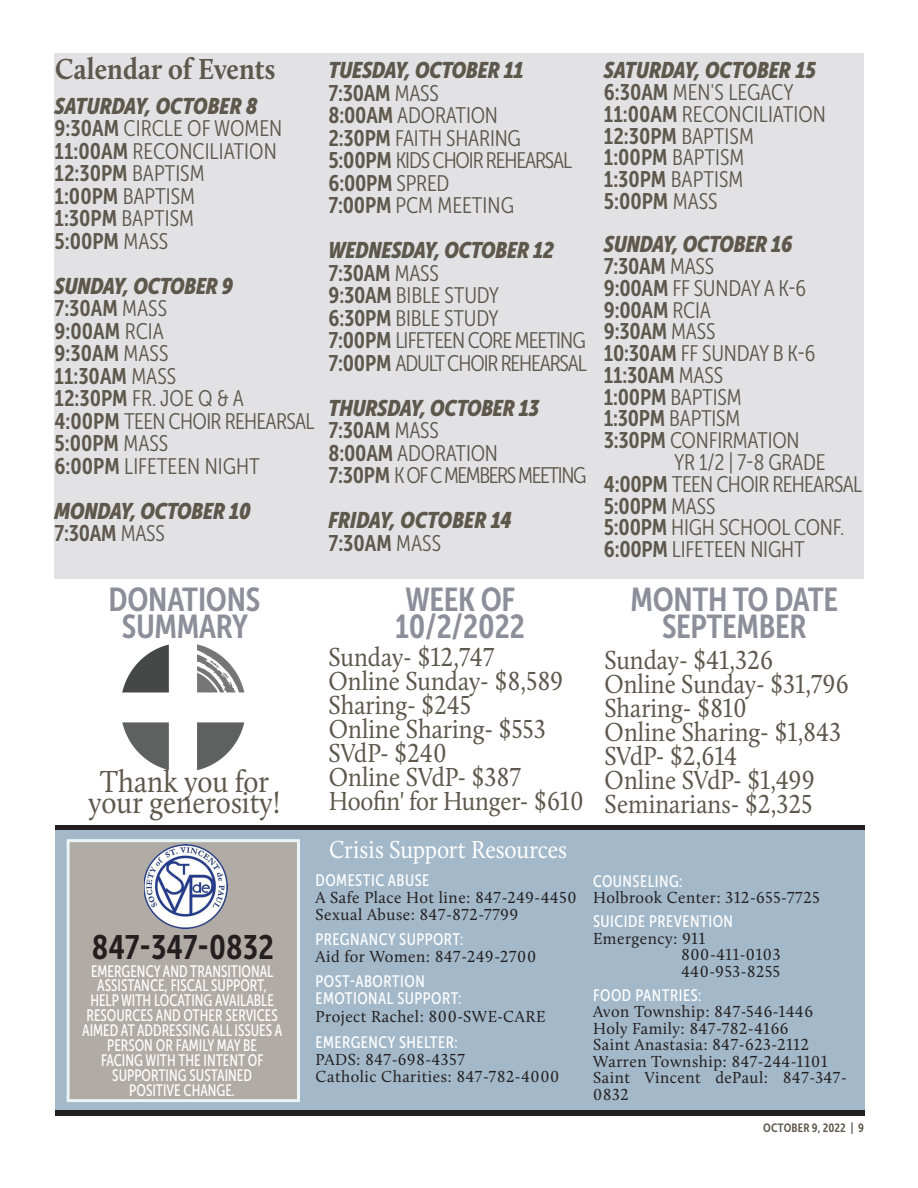
<style>
.page{position:relative;width:918px;height:1188px;background:#fff}
.page>*{position:absolute;margin:0;border:0;box-sizing:border-box;transform-origin:0 0}
.t1{font:33.75px "Museo Sans Cond 700";color:#231f20}
.t2{font:33px/27px "Museo Sans Cond 700";letter-spacing:-.01em;color:#8c8f9a;text-align:center}
.t3{font:31.5px "Calluna";color:#5e574b;scale:.9 1}
.t4{font:700 30px "Calluna";color:#5e574b;scale:.9 1}
.t5{font:27px/24px "Calluna";color:#5e574b;scale:.9 1}
.t6{font:25.5px "Calluna";letter-spacing:-.01em;color:#fff;scale:.9 1}
.t7{font:22.5px/21.8px "Museo Sans Cond 300";letter-spacing:-.01em;color:#5e574b}
.t8{font:22.5px/22.5px "Museo Sans Cond 700";color:#5e574b}
.t9{font:italic 22.5px "Museo Sans Cond 900";letter-spacing:-.01em;color:#5e574b}
.t10{font:22.5px/22.5px "Museo Sans Cond 300";letter-spacing:-.04em;color:#5e574b}
.t11{font:22.5px/22.5px "Museo Sans Cond 300";letter-spacing:-.03em;color:#5e574b}
.t12{font:22.5px/22.5px "Museo Sans Cond 300";letter-spacing:-.06em;color:#5e574b}
.t13{font:16.5px/16.5px "Calluna";letter-spacing:.045em;color:#231f20}
.t14{font:16.5px/15px "Museo Sans Cond 500";color:#fff;text-align:center;scale:.9 1}
.t15{font:16.5px/17.2px "Museo Sans Cond 500";letter-spacing:.03em;color:#fff}
.t16{font:12px "Museo Sans Cond 700";letter-spacing:.015em;color:#5e574b}
.s1{font-family:"Museo Sans Cond 700"}
.s2{font-family:"Museo Sans Cond 300"}
</style>
<div class="page">
<div style="left:55px;top:825px;width:810px;height:6px;background:#231f20"></div>
<div style="left:55px;top:831px;width:810px;height:279px;background:#a3b8c8"></div>
<div style="left:67px;top:839px;width:233px;height:263px;background:#b1aba5"></div>
<img style="left:144px;top:844px;width:83px;height:85px">
<div style="left:55px;top:1110px;width:810px;height:6px;background:#231f20"></div>
<div style="left:55px;top:54px;width:809px;height:525px;background:#e2e2e5"></div>
<img style="left:123px;top:645px;width:122px;height:126px">
<h3 class="t4" style="left:55px;top:51px;width:246px">Calendar of Events</h3>
<h3 class="t9" style="left:55px;top:93px;width:204px">SATURDAY, OCTOBER 8</h3>
<h3 class="t7" style="left:55px;top:117px;width:229px;line-height:22.5px"><span class="s1">9:30AM</span> CIRCLE OF WOMEN<br><span class="s1">11:00AM</span> RECONCILIATION</h3>
<h3 class="t8" style="left:55px;top:162px;width:151px">12:30PM <span class="s2">BAPTISM</span></h3>
<h3 class="t7" style="left:55px;top:185px;width:142px;line-height:22.5px"><span class="s1">1:00PM</span> BAPTISM<br><span class="s1">1:30PM</span> BAPTISM</h3>
<h3 class="t8" style="left:55px;top:230px;width:115px">5:00PM <span class="s2">MASS</span></h3>
<h3 class="t9" style="left:55px;top:273px;width:180px">SUNDAY, OCTOBER 9</h3>
<h3 class="t8" style="left:55px;top:297px;width:123px">7:30AM <span class="s2">MASS<br></span>9:00AM <span class="s2">RCIA<br></span>9:30AM <span class="s2">MASS<br></span>11:30AM <span class="s2">MASS</span></h3>
<h3 class="t11" style="left:55px;top:387px;width:261px"><span class="s1">12:30PM</span> FR. JOE Q &amp; A<br><span class="s1">4:00PM</span> TEEN CHOIR REHEARSAL</h3>
<h3 class="t8" style="left:55px;top:432px;width:115px">5:00PM <span class="s2">MASS</span></h3>
<h3 class="t7" style="left:55px;top:455px;width:207px"><span class="s1">6:00PM</span> LIFETEEN NIGHT</h3>
<h3 class="t9" style="left:55px;top:498px;width:198px">MONDAY, OCTOBER 10</h3>
<h3 class="t8" style="left:55px;top:522px;width:112px">7:30AM <span class="s2">MASS</span></h3>
<h3 class="t9" style="left:329px;top:58px;width:197px">TUESDAY, OCTOBER 11</h3>
<h3 class="t8" style="left:329px;top:82px;width:112px">7:30AM <span class="s2">MASS</span></h3>
<h3 class="t10" style="left:329px;top:105px;width:245px"><span class="s1">8:00AM</span> ADORATION<br><span class="s1">2:30PM</span> FAITH SHARING<br><span class="s1">5:00PM</span> KIDS CHOIR REHEARSAL</h3>
<h3 class="t8" style="left:329px;top:172px;width:122px">6:00PM <span class="s2">SPRED</span></h3>
<h3 class="t7" style="left:329px;top:195px;width:187px"><span class="s1">7:00PM</span> PCM MEETING</h3>
<h3 class="t9" style="left:329px;top:238px;width:227px">WEDNESDAY, OCTOBER 12</h3>
<h3 class="t8" style="left:329px;top:262px;width:112px">7:30AM <span class="s2">MASS</span></h3>
<h3 class="t10" style="left:329px;top:285px;width:260px"><span class="s1">9:30AM</span> BIBLE STUDY<br><span class="s1">6:30PM</span> BIBLE STUDY<br><span class="s1">7:00PM</span> LIFETEEN CORE MEETING<br><span class="s1">7:00PM</span> ADULT CHOIR REHEARSAL</h3>
<h3 class="t9" style="left:329px;top:395px;width:212px">THURSDAY, OCTOBER 13</h3>
<h3 class="t8" style="left:329px;top:419px;width:112px">7:30AM <span class="s2">MASS</span></h3>
<h3 class="t12" style="left:329px;top:442px;width:259px"><span class="s1">8:00AM</span> ADORATION<br><span class="s1">7:30PM</span> K OF C MEMBERS MEETING</h3>
<h3 class="t9" style="left:329px;top:508px;width:185px">FRIDAY, OCTOBER 14</h3>
<h3 class="t8" style="left:329px;top:532px;width:114px">7:30AM <span class="s2">MASS</span></h3>
<h2 class="t2" style="left:109px;top:586px;width:153px">DONATIONS<br>SUMMARY</h2>
<h3 class="t3" style="left:100px;top:763px;width:189px">Thank you for</h3>
<h3 class="t3" style="left:88px;top:784px;width:215px">your generosity!</h3>
<h2 class="t2" style="left:395px;top:586px;width:131px">WEEK OF<br>10/2/2022</h2>
<h3 class="t5" style="left:328px;top:645px;width:285px">Sunday- $12,747<br>Online Sunday- $8,589<br>Sharing- $245<br>Online Sharing- $553<br>SVdP- $240<br>Online SVdP- $387<br>Hoofin' for Hunger- $610</h3>
<h3 class="t6" style="left:329px;top:834px;width:266px">Crisis Support Resources</h3>
<h3 class="t9" style="left:604px;top:58px;width:214px">SATURDAY, OCTOBER 15</h3>
<h3 class="t7" style="left:604px;top:82px;width:224px"><span class="s1">6:30AM</span> MEN'S LEGACY<br><span class="s1">11:00AM</span> RECONCILIATION</h3>
<h3 class="t8" style="left:604px;top:125px;width:151px">12:30PM <span class="s2">BAPTISM</span></h3>
<h3 class="t7" style="left:604px;top:147px;width:142px"><span class="s1">1:00PM</span> BAPTISM<br><span class="s1">1:30PM</span> BAPTISM</h3>
<h3 class="t8" style="left:604px;top:190px;width:115px">5:00PM <span class="s2">MASS</span></h3>
<h3 class="t9" style="left:604px;top:232px;width:190px">SUNDAY, OCTOBER 16</h3>
<h3 class="t8" style="left:604px;top:255px;width:112px">7:30AM <span class="s2">MASS</span></h3>
<h3 class="t7" style="left:604px;top:278px;width:204px"><span class="s1">9:00AM</span> FF SUNDAY A K-6</h3>
<h3 class="t8" style="left:604px;top:299px;width:113px;line-height:21.8px">9:00AM <span class="s2">RCIA<br></span>9:30AM <span class="s2">MASS</span></h3>
<h3 class="t7" style="left:604px;top:343px;width:213px"><span class="s1">10:30AM</span> FF SUNDAY B K-6</h3>
<h3 class="t8" style="left:604px;top:364px;width:121px">11:30AM <span class="s2">MASS</span></h3>
<h3 class="t7" style="left:604px;top:386px;width:139px"><span class="s1">1:00PM</span> BAPTISM</h3>
<h3 class="t7" style="left:604px;top:408px;width:138px"><span class="s1">1:30PM</span> BAPTISM</h3>
<h3 class="t7" style="left:604px;top:430px;width:197px"><span class="s1">3:30PM</span> CONFIRMATION</h3>
<h3 class="t7" style="left:674px;top:452px;width:153px">YR 1/2 | 7-8 GRADE</h3>
<h3 class="t11" style="left:604px;top:473px;width:260px"><span class="s1">4:00PM</span> TEEN CHOIR REHEARSAL</h3>
<h3 class="t8" style="left:604px;top:495px;width:113px">5:00PM <span class="s2">MASS</span></h3>
<h3 class="t7" style="left:604px;top:517px;width:242px"><span class="s1">5:00PM</span> HIGH SCHOOL CONF.<br><span class="s1">6:00PM</span> LIFETEEN NIGHT</h3>
<h2 class="t2" style="left:630px;top:586px;width:209px">MONTH TO DATE<br>SEPTEMBER</h2>
<h3 class="t5" style="left:604px;top:648px;width:273px">Sunday- $41,326<br>Online Sunday- $31,796<br>Sharing- $810<br>Online Sharing- $1,843<br>SVdP- $2,614<br>Online SVdP- $1,499<br>Seminarians- $2,325</h3>
<h1 class="t1" style="left:92px;top:929px;width:184px">847-347-0832</h1>
<p class="t14" style="left:82px;top:963px;width:224px">EMERGENCY AND TRANSITIONAL<br>ASSISTANCE, FISCAL SUPPORT,<br>HELP WITH LOCATING AVAILABLE<br>RESOURCES AND OTHER SERVICES<br>AIMED AT ADDRESSING ALL ISSUES A<br>PERSON OR FAMILY MAY BE<br>FACING WITH THE INTENT OF<br>SUPPORTING SUSTAINED<br>POSITIVE CHANGE.</p>
<p class="t15" style="left:316px;top:871px;width:115px">DOMESTIC ABUSE</p>
<p class="t13" style="left:316px;top:889px;width:262px;line-height:17.2px">A Safe Place Hot line: 847-249-4450<br>Sexual Abuse: 847-872-7799</p>
<p class="t15" style="left:316px;top:931px;width:149px">PREGNANCY SUPPORT:</p>
<p class="t13" style="left:316px;top:948px;width:222px">Aid for Women: 847-249-2700</p>
<p class="t15" style="left:316px;top:973px;width:147px">POST-ABORTION<br>EMOTIONAL SUPPORT:</p>
<p class="t13" style="left:316px;top:1008px;width:231px">Project Rachel: 800-SWE-CARE</p>
<p class="t15" style="left:316px;top:1034px;width:144px">EMERGENCY SHELTER:</p>
<p class="t13" style="left:316px;top:1051px;width:245px;line-height:17.2px">PADS: 847-698-4357<br>Catholic Charities: 847-782-4000</p>
<p class="t15" style="left:593px;top:873px;width:91px">COUNSELING:</p>
<p class="t13" style="left:593px;top:889px;width:228px">Holbrook Center: 312-655-7725</p>
<p class="t15" style="left:593px;top:913px;width:141px">SUICIDE PREVENTION</p>
<p class="t13" style="left:681px;top:930px;width:101px;text-indent:-88px">Emergency: 911<br>800-411-0103<br>440-953-8255</p>
<p class="t15" style="left:593px;top:987px;width:110px">FOOD PANTRIES:</p>
<p class="t13" style="left:593px;top:1003px;width:255px">Avon Township: 847-546-1446<br>Holy Family: 847-782-4166<br>Saint Anastasia: 847-623-2112<br>Warren Township: 847-244-1101<br>Saint Vincent dePaul: 847-347-<br>0832</p>
<p class="t16" style="left:763px;top:1121px;width:102px">OCTOBER 9, 2022 | 9</p>
</div>
